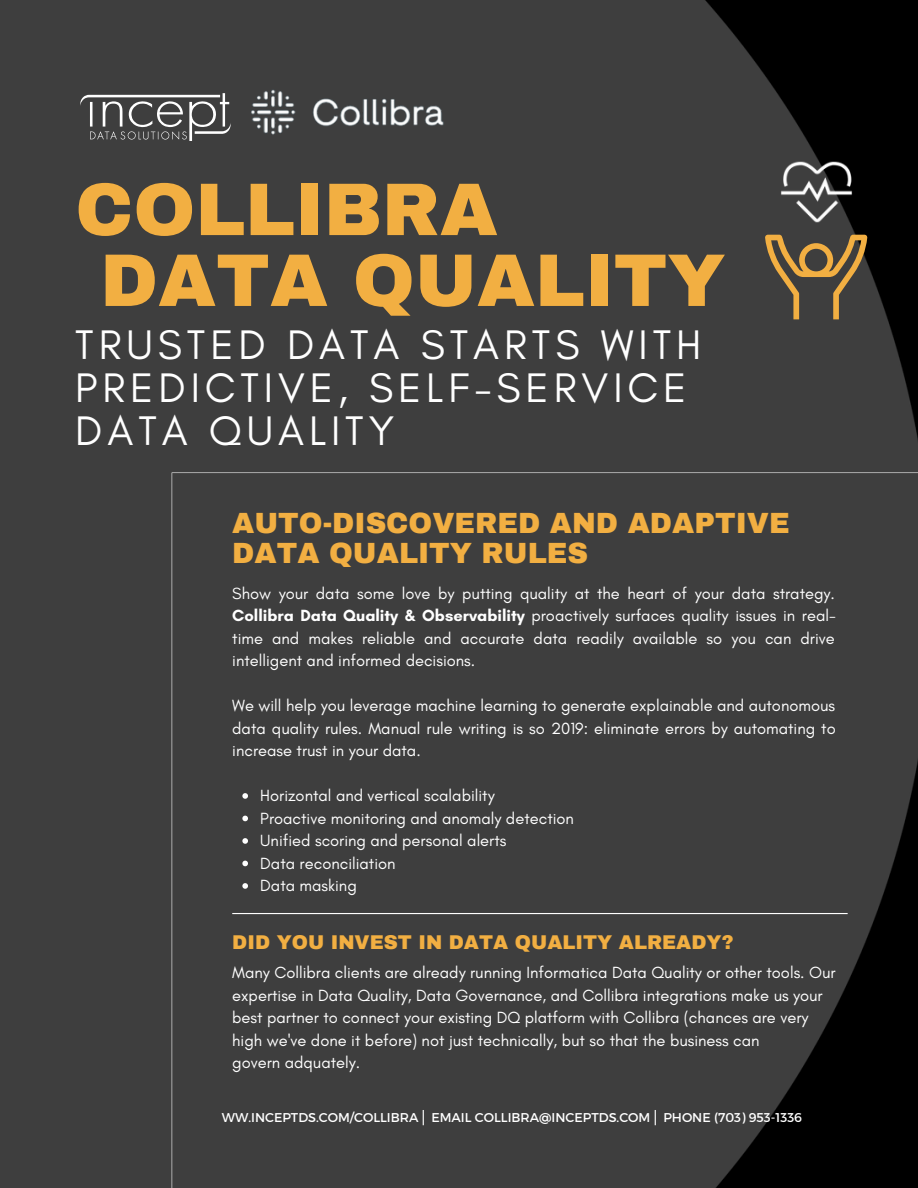
<style>
.page{position:relative;width:918px;height:1188px;background:#3e3e3e}
.page>*{position:absolute;margin:0;border:0;box-sizing:border-box;transform-origin:0 0}
.t1{font:900 74.55px/70.8px "Archivo";color:#f2af42}
.t2{font:42.15px/42.9px "Glacial Indifference";letter-spacing:.115em;color:#fff}
.t3{font:900 28.65px/29.7px "Archivo";color:#f2af42}
.t4{font:900 19.5px "Archivo";color:#f2af42}
.t5{font:16.5px/22.5px "Glacial Indifference";color:#fff;text-align:justify}
.t6{font:12.75px "Montserrat";color:#fff}
.s1{font-weight:700}
.s2{font-family:"DejaVu Sans"}
</style>
<div class="page">
<div style="left:172px;top:472px;width:746px;height:716px;background:#3e3e3e"></div>
<hr style="left:232px;top:913px;width:616px;height:1px;background:#fff">
<svg style="left:80px;top:93px;width:145px;height:48px"></svg>
<svg style="left:765px;top:235px;width:102px;height:84px"></svg>
<img style="left:766px;top:142px;width:100px;height:100px">
<svg style="left:242px;top:793px;width:6px;height:6px"></svg>
<svg style="left:242px;top:816px;width:6px;height:5px"></svg>
<svg style="left:242px;top:838px;width:6px;height:6px"></svg>
<svg style="left:242px;top:861px;width:6px;height:5px"></svg>
<svg style="left:242px;top:883px;width:6px;height:6px"></svg>
<img style="left:225px;top:62px;width:246px;height:110px">
<p class="t1" style="left:100px;top:175px;width:627px;text-indent:-25px">COLLIBRA<br>DATA QUALITY</p>
<p class="t2" style="left:75px;top:323px;width:628px">TRUSTED DATA STARTS WITH<br>PREDICTIVE, SELF-SERVICE<br>DATA QUALITY</p>
<p class="t3" style="left:232px;top:509px;width:559px">AUTO-DISCOVERED AND ADAPTIVE<br>DATA QUALITY RULES</p>
<p class="t5" style="left:232px;top:581px;width:605px">Show your data some love by putting quality at the heart of your data strategy.<br><span class="s1">Collibra Data Quality &amp; Observability</span> proactively surfaces quality issues in real&shy;time and makes reliable and accurate data readily available so you can drive intelligent and informed decisions.</p>
<p class="t5" style="left:232px;top:694px;width:605px">We will help you leverage machine learning to generate explainable and autonomous data quality rules. Manual rule writing is so 2019: eliminate errors by automating to increase trust in your data.</p>
<p class="t5" style="left:260px;top:784px;width:236px">Horizontal and vertical scalability</p>
<p class="t5" style="left:260px;top:806px;width:315px">Proactive monitoring and anomaly detection</p>
<p class="t5" style="left:260px;top:829px;width:248px">Unified scoring and personal alerts</p>
<p class="t5" style="left:260px;top:851px;width:137px">Data reconciliation</p>
<p class="t5" style="left:260px;top:874px;width:98px">Data masking</p>
<p class="t4" style="left:232px;top:932px;width:503px">DID YOU INVEST IN DATA QUALITY ALREADY?</p>
<p class="t5" style="left:232px;top:961px;width:605px;text-align:left">Many Collibra clients are already running Informatica Data Quality or other tools. Our expertise in Data Quality, Data Governance, and Collibra integrations make us your best partner to connect your existing DQ platform with Collibra (chances are very high we've done it before) not just technically, but so that the business can</p>
<p class="t5" style="left:232px;top:1051px;width:129px">govern adquately.</p>
<p class="t6" style="left:222px;top:1109px;width:582px">WW.INCEPTDS.COM/COLLIBRA <span class="s2">⎜</span> EMAIL COLLIBRA@INCEPTDS.COM <span class="s2">⎜</span> PHONE (703) 953-1336</p>
</div>
